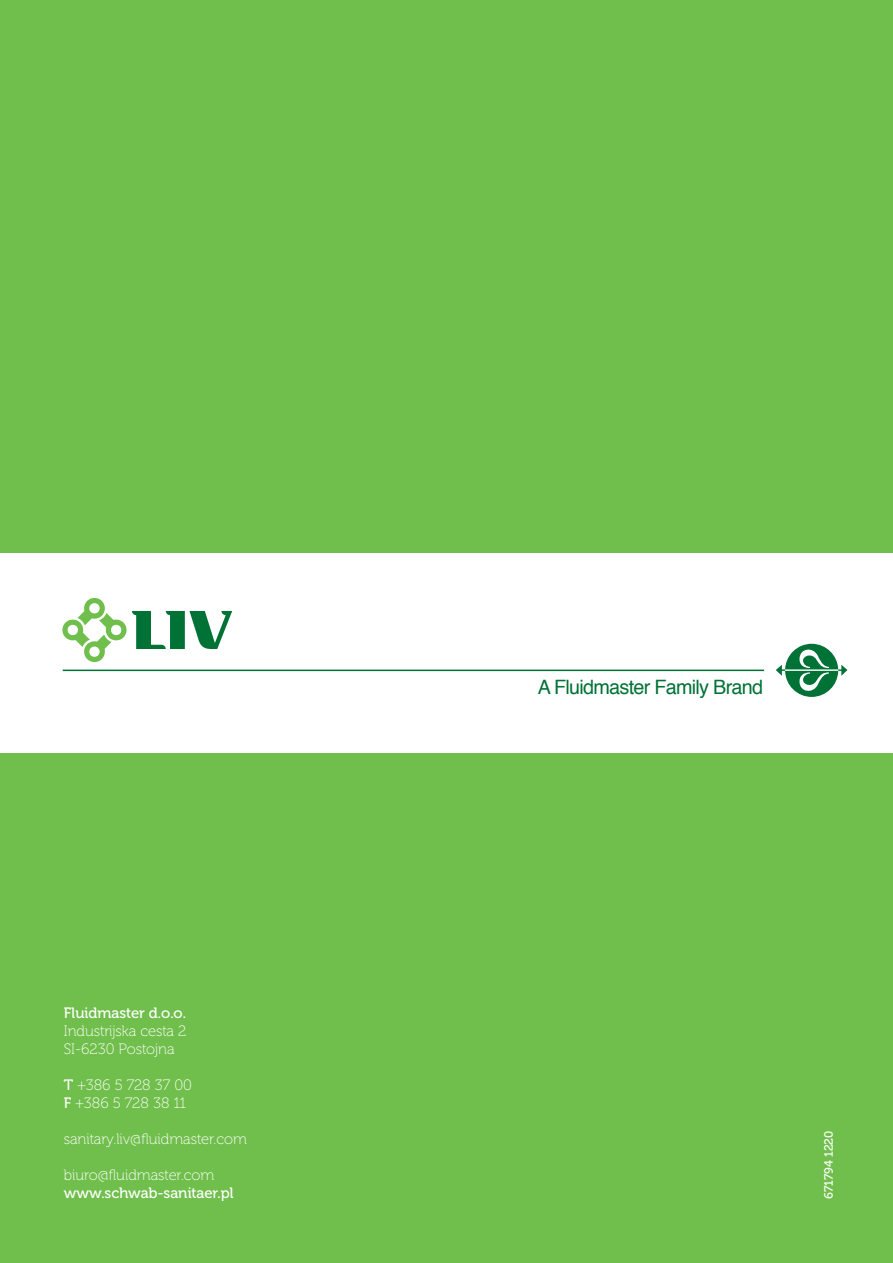
<style>
.page{position:relative;width:893px;height:1263px;background:#70bf4c}
.page>*{position:absolute;margin:0;border:0;box-sizing:border-box;transform-origin:0 0}
.t1{font:19.8px "Helvetica";letter-spacing:-.035em;color:#007236}
.t2{font:15px "Museo Cyrl 100";color:#fff}
.t3{font:15px "Museo Cyrl 500";color:#fff}
.t4{font:12px "Museo Cyrl 500";color:#fff}
.s1{font-family:"Museo Cyrl 500"}
</style>
<div class="page">
<div style="left:0;top:553px;width:893px;height:200px;background:#fff"></div>
<svg style="left:776px;top:644px;width:71px;height:53px"></svg>
<hr style="left:63px;top:670px;width:701px;height:1px;background:#007236">
<svg style="left:62px;top:598px;width:170px;height:64px"></svg>
<p class="t3" style="left:64px;top:1005px;width:124px">Fluidmaster d.o.o.</p>
<p class="t2" style="left:64px;top:1023px;width:124px">Industrijska cesta 2</p>
<p class="t2" style="left:64px;top:1041px;width:112px">SI-6230 Postojna</p>
<p class="t2" style="left:64px;top:1077px;width:130px"><span class="s1">T</span> +386 5 728 37 00</p>
<p class="t2" style="left:64px;top:1095px;width:124px"><span class="s1">F</span> +386 5 728 38 11</p>
<p class="t2" style="left:64px;top:1131px;width:185px">sanitary.liv@fluidmaster.com</p>
<p class="t2" style="left:64px;top:1167px;width:152px">biuro@fluidmaster.com</p>
<p class="t3" style="left:64px;top:1185px;width:171px">www.schwab-sanitaer.pl</p>
<p class="t1" style="left:538px;top:672px;width:227px">A Fluidmaster Family Brand</p>
<p class="t4" style="left:822px;top:1199px;width:70px;rotate:-90deg">671794 1220</p>
</div>
